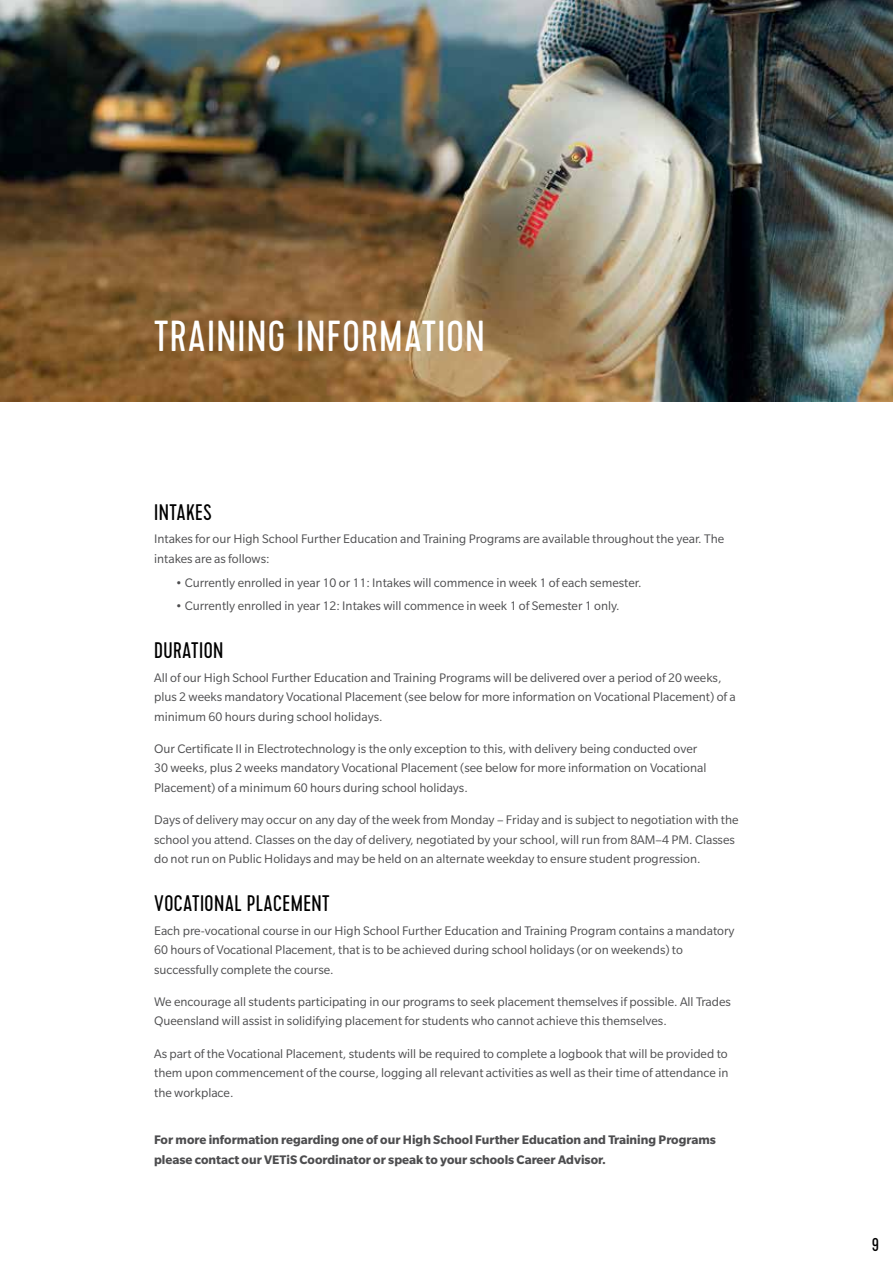
<style>
.page{position:relative;width:893px;height:1263px;background:#fff}
.page>*{position:absolute;margin:0;border:0;box-sizing:border-box;transform-origin:0 0}
.t1{font:43.35px "Cervo";letter-spacing:.03em;color:#fff}
.t2{font:22.5px "Cervo";letter-spacing:.02em;color:#000}
.t3{font:18.6px "Cervo";color:#000}
.t4{font:13.5px/19.5px "Slate Std";color:#4d4d4f}
.t5{font:700 13.5px/19.5px "Slate Std";color:#4d4d4f}
</style>
<div class="page">
<img style="left:0;top:0;width:893px;height:402px">
<h1 class="t1" style="left:154px;top:312px;width:332px">TRAINING INFORMATION</h1>
<h2 class="t2" style="left:154px;top:499px;width:59px">INTAKES</h2>
<p class="t4" style="left:154px;top:529px;width:571px">Intakes for our High School Further Education and Training Programs are available throughout the year. The intakes are as follows:</p>
<p class="t4" style="left:175px;top:572px;width:468px">• Currently enrolled in year 10 or 11: Intakes will commence in week 1 of each semester.</p>
<p class="t4" style="left:175px;top:596px;width:446px">• Currently enrolled in year 12: Intakes will commence in week 1 of Semester 1 only.</p>
<h2 class="t2" style="left:154px;top:637px;width:71px">DURATION</h2>
<p class="t4" style="left:154px;top:667px;width:583px">All of our High School Further Education and Training Programs will be delivered over a period of 20 weeks, plus 2 weeks mandatory Vocational Placement (see below for more information on Vocational Placement) of a minimum 60 hours during school holidays.</p>
<p class="t4" style="left:154px;top:739px;width:554px">Our Certificate II in Electrotechnology is the only exception to this, with delivery being conducted over<br>30 weeks, plus 2 weeks mandatory Vocational Placement (see below for more information on Vocational<br>Placement) of a minimum 60 hours during school holidays.</p>
<p class="t4" style="left:154px;top:810px;width:586px">Days of delivery may occur on any day of the week from Monday – Friday and is subject to negotiation with the school you attend. Classes on the day of delivery, negotiated by your school, will run from 8AM–4 PM. Classes do not run on Public Holidays and may be held on an alternate weekday to ensure student progression.</p>
<h2 class="t2" style="left:154px;top:890px;width:177px">VOCATIONAL PLACEMENT</h2>
<p class="t4" style="left:154px;top:920px;width:582px">Each pre-vocational course in our High School Further Education and Training Program contains a mandatory<br>60 hours of Vocational Placement, that is to be achieved during school holidays (or on weekends) to successfully complete the course.</p>
<p class="t4" style="left:154px;top:991px;width:578px">We encourage all students participating in our programs to seek placement themselves if possible. All Trades<br>Queensland will assist in solidifying placement for students who cannot achieve this themselves.</p>
<p class="t4" style="left:154px;top:1043px;width:576px;text-align:justify">As part of the Vocational Placement, students will be required to complete a logbook that will be provided to them upon commencement of the course, logging all relevant activities as well as their time of attendance in the workplace.</p>
<p class="t5" style="left:154px;top:1130px;width:563px">For more information regarding one of our High School Further Education and Training Programs please contact our VETiS Coordinator or speak to your schools Career Advisor.</p>
<h3 class="t3" style="left:872px;top:1234px;width:9px">9</h3>
</div>
